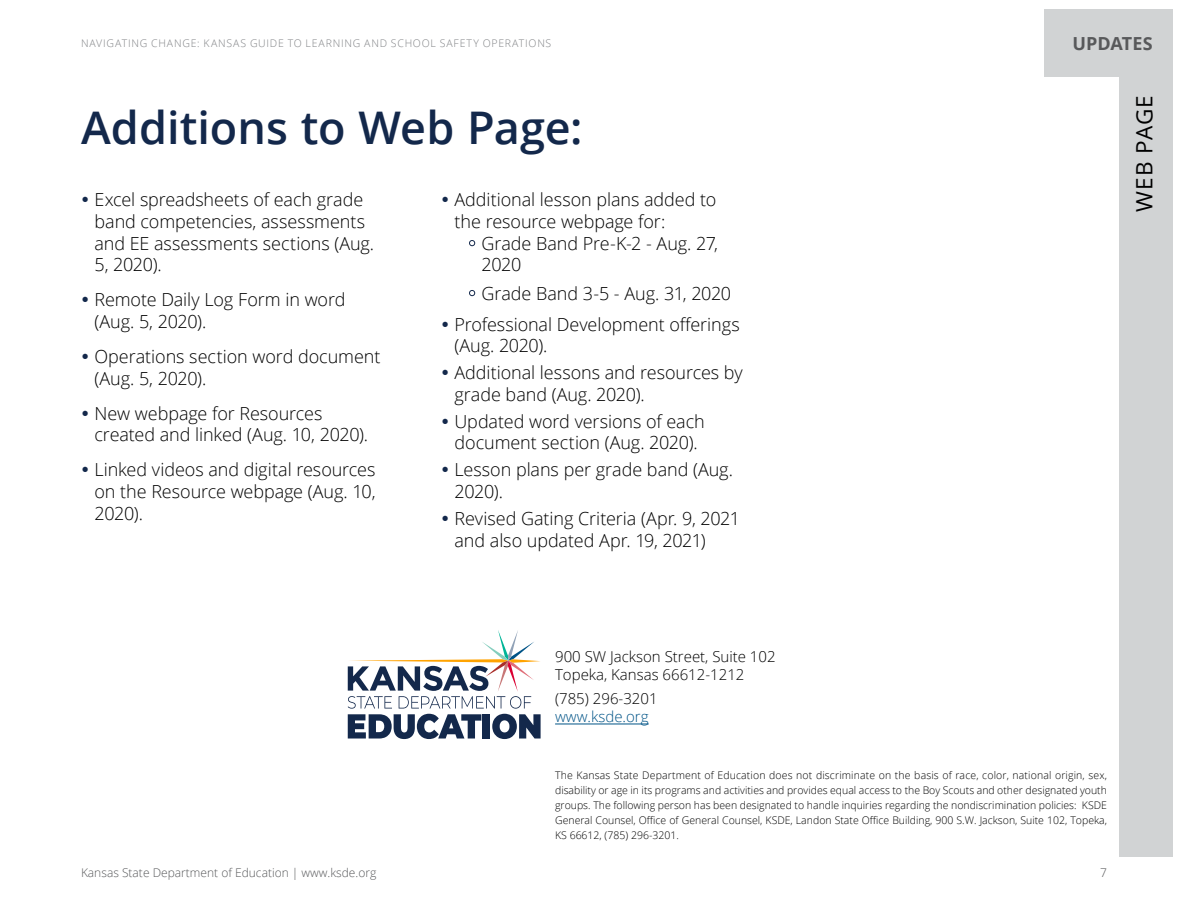
<style>
.page{position:relative;width:1188px;height:918px;background:#fff}
.page>*{position:absolute;margin:0;border:0;box-sizing:border-box;transform-origin:0 0}
.t1{font:600 45px "Open Sans";color:#13284b}
.t2{font:22.5px "Open Sans";color:#000}
.t3{font:300 18px/21.6px "Open Sans";letter-spacing:-.005em;color:#000}
.t4{font:700 18px "Open Sans";letter-spacing:-.005em;color:#58595b}
.nondiscrimation{font:300 15px "Open Sans";color:#000}
.t5{font:300 15px "Open Sans";color:#005487}
.t6{font:300 12px "Open Sans";color:#58595b}
.nondiscrimation-2{font:300 10.5px/15px "Open Sans";color:#000;text-align:justify}
.t7{font:300 10.5px "Open Sans";letter-spacing:.07em;color:#808285}
</style>
<div class="page">
<div style="left:1119px;top:62px;width:54px;height:795px;background:#d1d3d4"></div>
<div style="left:1045px;top:9px;width:128px;height:67px;background:#d1d3d4"></div>
<hr style="left:555px;top:724px;width:94px;height:1px;background:#005487">
<svg style="left:348px;top:630px;width:193px;height:109px"></svg>
<p class="t7" style="left:81px;top:36px;width:472px">NAVIGATING CHANGE: KANSAS GUIDE TO LEARNING AND SCHOOL SAFETY OPERATIONS</p>
<p class="t4" style="left:1073px;top:30px;width:81px">UPDATES</p>
<p class="t1" style="left:81px;top:97px;width:503px">Additions to Web Page:</p>
<p class="t3" style="left:94px;top:189px;width:281px">Excel spreadsheets of each grade band competencies, assessments and EE assessments sections (Aug.<br>5, 2020).</p>
<p class="t3" style="left:94px;top:289px;width:253px">Remote Daily Log Form in word (Aug. 5, 2020).</p>
<p class="t3" style="left:94px;top:345px;width:287px">Operations section word document (Aug. 5, 2020).</p>
<p class="t3" style="left:94px;top:402px;width:275px">New webpage for Resources created and linked (Aug. 10, 2020).</p>
<p class="t3" style="left:94px;top:459px;width:283px;text-align:justify">Linked videos and digital resources on the Resource webpage (Aug. 10, 2020).</p>
<p class="t3" style="left:454px;top:189px;width:263px">Additional lesson plans added to the resource webpage for:</p>
<p class="t3" style="left:482px;top:232px;width:238px">Grade Band Pre-K-2 - Aug. 27,<br>2020</p>
<p class="t3" style="left:482px;top:282px;width:251px">Grade Band 3-5 - Aug. 31, 2020</p>
<p class="t3" style="left:454px;top:313px;width:287px">Professional Development offerings (Aug. 2020).</p>
<p class="t3" style="left:454px;top:361px;width:290px">Additional lessons and resources by grade band (Aug. 2020).</p>
<p class="t3" style="left:454px;top:410px;width:252px">Updated word versions of each document section (Aug. 2020).</p>
<p class="t3" style="left:454px;top:459px;width:280px">Lesson plans per grade band (Aug.<br>2020).</p>
<p class="t3" style="left:454px;top:507px;width:287px">Revised Gating Criteria (Apr. 9, 2021 and also updated Apr. 19, 2021)</p>
<p class="t2" style="left:1129px;top:212px;width:117px;rotate:-90deg">Web Page</p>
<p class="nondiscrimation" style="left:555px;top:646px;width:222px">900 SW Jackson Street, Suite 102</p>
<p class="nondiscrimation" style="left:555px;top:664px;width:191px">Topeka, Kansas 66612-1212</p>
<p class="nondiscrimation" style="left:555px;top:689px;width:104px">(785) 296-3201</p>
<p class="t5" style="left:555px;top:707px;width:95px">www.ksde.org</p>
<p class="nondiscrimation-2" style="left:555px;top:768px;width:553px">The Kansas State Department of Education does not discriminate on the basis of race, color, national origin, sex, disability or age in its programs and activities and provides equal access to the Boy Scouts and other designated youth groups. The following person has been designated to handle inquiries regarding the nondiscrimination policies: KSDE General Counsel, Office of General Counsel, KSDE, Landon State Office Building, 900 S.W. Jackson, Suite 102, Topeka, KS 66612, (785) 296-3201.</p>
<p class="t6" style="left:81px;top:865px;width:297px">Kansas State Department of Education | www.ksde.org</p>
<p class="t6" style="left:1100px;top:865px;width:8px">7</p>
</div>
